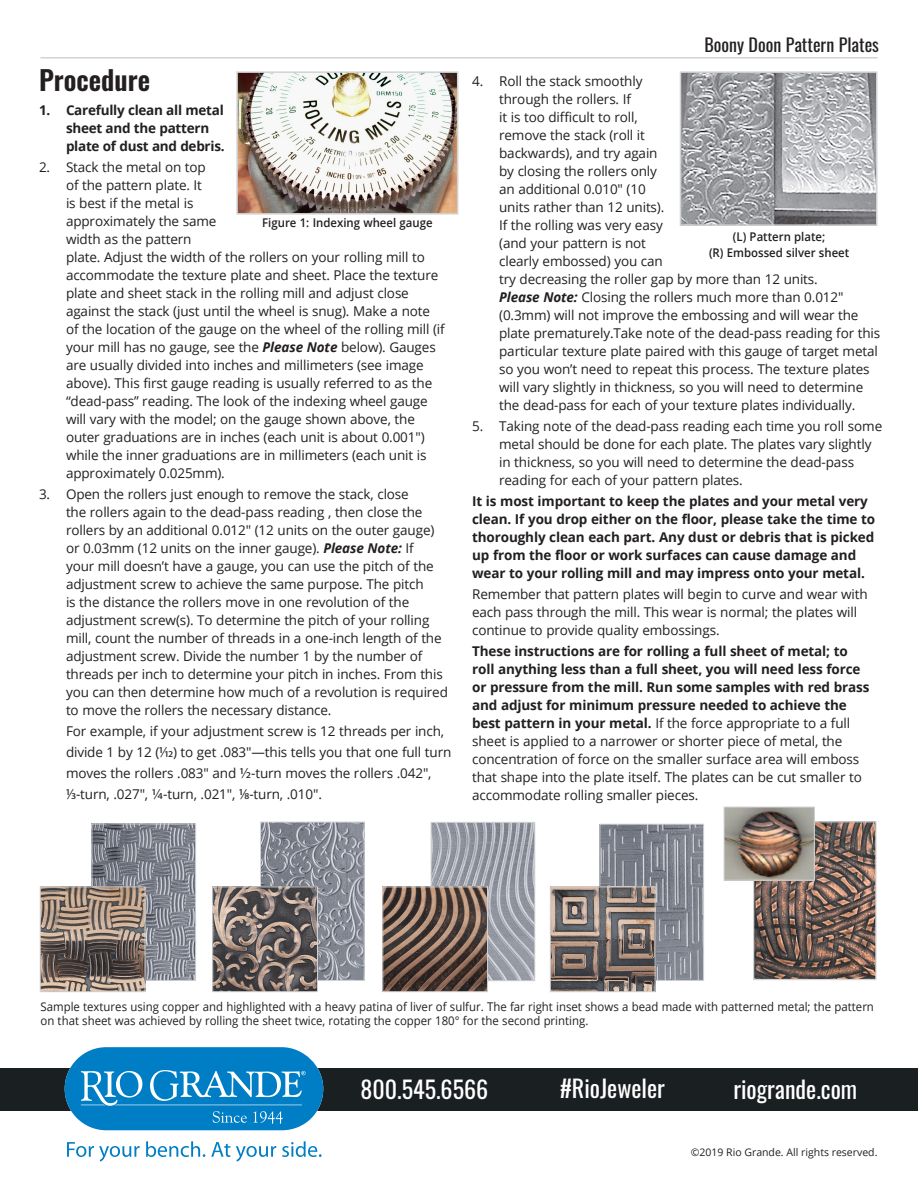
<style>
.page{position:relative;width:918px;height:1188px;background:#fff}
.page>*{position:absolute;margin:0;border:0;box-sizing:border-box;transform-origin:0 0}
.IS_Head_1A{font:600 27px "Oswald";color:#231f20}
.t1{font:24px "Oswald";color:#fff}
.Item_Head__Large{font:18px "Oswald";color:#231f20}
.IS_tabbed_body_copy{font:13.5px/18px "Open Sans";letter-spacing:-.01em;color:#231f20}
.IS_body_copy{font:700 13.5px/18px "Open Sans";letter-spacing:-.01em;color:#231f20}
.IS_body_copy-2{font:13.5px/18px "Open Sans";letter-spacing:-.01em;color:#231f20}
.IS_Caption{font:12px/14.4px "Open Sans";color:#231f20;scale:.95 1}
.IS_Caption-2{font:600 12px/16.5px "Open Sans";color:#231f20;text-align:center;scale:.95 1}
.IS_copyright_path{font:10.5px "Open Sans";color:#231f20}
.s1{font-weight:700;font-style:italic}
.s2{font-family:"Myriad Pro";font-size:15px}
.s3{font-weight:400}
</style>
<div class="page">
<hr style="left:40px;top:57px;width:838px;height:1px;background:#d1d2d4">
<img style="left:239px;top:74px;width:216px;height:138px">
<div style="left:236px;top:71px;width:222px;height:144px;border:2px solid #d1d2d4"></div>
<img style="left:683px;top:74px;width:192px;height:149px">
<div style="left:680px;top:71px;width:198px;height:155px;border:2px solid #d1d2d4"></div>
<img style="left:601px;top:826px;width:101px;height:153px">
<div style="left:599px;top:824px;width:105px;height:157px;border:1px solid #d1d2d4"></div>
<img style="left:552px;top:888px;width:102px;height:102px">
<div style="left:550px;top:886px;width:106px;height:106px;border:1px solid #d1d2d4"></div>
<img style="left:93px;top:825px;width:101px;height:154px">
<div style="left:91px;top:823px;width:105px;height:158px;border:1px solid #d1d2d4"></div>
<img style="left:42px;top:888px;width:102px;height:102px">
<div style="left:40px;top:886px;width:106px;height:106px;border:1px solid #d1d2d4"></div>
<img style="left:262px;top:824px;width:101px;height:155px">
<div style="left:260px;top:822px;width:105px;height:159px;border:1px solid #d1d2d4"></div>
<img style="left:214px;top:888px;width:102px;height:102px">
<div style="left:212px;top:886px;width:106px;height:106px;border:1px solid #d1d2d4"></div>
<img style="left:433px;top:824px;width:100px;height:155px">
<div style="left:431px;top:822px;width:104px;height:159px;border:1px solid #d1d2d4"></div>
<img style="left:384px;top:888px;width:102px;height:102px">
<div style="left:382px;top:886px;width:106px;height:106px;border:1px solid #d1d2d4"></div>
<img style="left:755px;top:823px;width:120px;height:155px">
<div style="left:753px;top:821px;width:124px;height:159px;border:1px solid #d1d2d4"></div>
<img style="left:726px;top:809px;width:87px;height:70px">
<div style="left:724px;top:807px;width:91px;height:74px;border:1px solid #d1d2d4"></div>
<div style="left:0;top:1068px;width:918px;height:43px;background:#1a1f21"></div>
<div style="left:65px;top:1047px;width:258px;height:83px;background:#007ec5;border-radius:42px"></div>
<svg style="left:79px;top:1070px;width:226px;height:54px"></svg>
<svg style="left:67px;top:1142px;width:73px;height:20px"></svg>
<svg style="left:146px;top:1141px;width:59px;height:16px"></svg>
<svg style="left:211px;top:1142px;width:19px;height:15px"></svg>
<svg style="left:236px;top:1146px;width:40px;height:16px"></svg>
<svg style="left:282px;top:1141px;width:40px;height:16px"></svg>
<p class="IS_Head_1A" style="left:39px;top:66px;width:113px">Procedure</p>
<p class="IS_body_copy" style="left:66px;top:101px;width:160px;text-indent:-27px">1. Carefully clean all metal sheet and the pattern plate of dust and debris.</p>
<p class="IS_tabbed_body_copy" style="left:66px;top:158px;width:380px;text-indent:-27px">2. Stack the metal on top<br>of the pattern plate. It<br>is best if the metal is<br>approximately the same<br>width as the pattern<br>plate. Adjust the width of the rollers on your rolling mill to accommodate the texture plate and sheet. Place the texture plate and sheet stack in the rolling mill and adjust close against the stack (just until the wheel is snug). Make a note of the location of the gauge on the wheel of the rolling mill (if your mill has no gauge, see the <span class="s1">Please Note</span> below). Gauges are usually divided into inches and millimeters (see image above). This first gauge reading is usually referred to as the “dead-pass” reading. The look of the indexing wheel gauge will vary with the model; on the gauge shown above, the outer graduations are in inches (each unit is about 0.001") while the inner graduations are in millimeters (each unit is approximately 0.025mm).</p>
<p class="IS_tabbed_body_copy" style="left:66px;top:485px;width:384px;text-indent:-27px">3. Open the rollers just enough to remove the stack, close<br>the rollers again to the dead-pass reading , then close the rollers by an additional 0.012" (12 units on the outer gauge) or 0.03mm (12 units on the inner gauge). <span class="s1">Please Note:</span> If<br>your mill doesn’t have a gauge, you can use the pitch of the adjustment screw to achieve the same purpose. The pitch<br>is the distance the rollers move in one revolution of the adjustment screw(s). To determine the pitch of your rolling mill, count the number of threads in a one-inch length of the adjustment screw. Divide the number 1 by the number of threads per inch to determine your pitch in inches. From this you can then determine how much of a revolution is required to move the rollers the necessary distance.</p>
<p class="IS_tabbed_body_copy" style="left:66px;top:721px;width:387px;line-height:21px">For example, if your adjustment screw is 12 threads per inch, divide 1 by 12 (<span class="s2">1/12</span>) to get .083"—this tells you that one full turn moves the rollers .083" and <span class="s2">1/2</span>-turn moves the rollers .042", <span class="s2">1/3</span>-turn, .027", <span class="s2">1/4</span>-turn, .021", <span class="s2">1/8</span>-turn, .010".</p>
<p class="IS_Caption-2" style="left:262px;top:215px;width:181px">Figure 1: Indexing wheel gauge</p>
<p class="Item_Head__Large" style="left:704px;top:28px;width:176px">Boony Doon Pattern Plates</p>
<p class="IS_tabbed_body_copy" style="left:499px;top:72px;width:383px;text-indent:-27px">4. Roll the stack smoothly<br>through the rollers. If<br>it is too difficult to roll,<br>remove the stack (roll it<br>backwards), and try again<br>by closing the rollers only<br>an additional 0.010" (10<br>units rather than 12 units).<br>If the rolling was very easy<br>(and your pattern is not<br>clearly embossed) you can<br>try decreasing the roller gap by more than 12 units.<br><span class="s1">Please Note:</span> Closing the rollers much more than 0.012" (0.3mm) will not improve the embossing and will wear the plate prematurely.Take note of the dead-pass reading for this particular texture plate paired with this gauge of target metal so you won’t need to repeat this process. The texture plates will vary slightly in thickness, so you will need to determine the dead-pass for each of your texture plates individually.</p>
<p class="IS_tabbed_body_copy" style="left:499px;top:417px;width:385px;text-indent:-27px">5. Taking note of the dead-pass reading each time you roll some metal should be done for each plate. The plates vary slightly in thickness, so you will need to determine the dead-pass reading for each of your pattern plates.</p>
<p class="IS_body_copy" style="left:472px;top:492px;width:404px">It is most important to keep the plates and your metal very clean. If you drop either on the floor, please take the time to thoroughly clean each part. Any dust or debris that is picked up from the floor or work surfaces can cause damage and wear to your rolling mill and may impress onto your metal.</p>
<p class="IS_body_copy-2" style="left:472px;top:585px;width:397px">Remember that pattern plates will begin to curve and wear with each pass through the mill. This wear is normal; the plates will continue to provide quality embossings.</p>
<p class="IS_body_copy" style="left:472px;top:642px;width:399px">These instructions are for rolling a full sheet of metal; to roll anything less than a full sheet, you will need less force or pressure from the mill. Run some samples with red brass and adjust for minimum pressure needed to achieve the best pattern in your metal. <span class="s3">If the force appropriate to a full sheet is applied to a narrower or shorter piece of metal, the concentration of force on the smaller surface area will emboss that shape into the plate itself. The plates can be cut smaller to accommodate rolling smaller pieces.</span></p>
<p class="IS_Caption-2" style="left:709px;top:228px;width:149px">(L) Pattern plate;<br>(R) Embossed silver sheet</p>
<p class="IS_Caption" style="left:40px;top:999px;width:879px">Sample textures using copper and highlighted with a heavy patina of liver of sulfur. The far right inset shows a bead made with patterned metal; the pattern on that sheet was achieved by rolling the sheet twice, rotating the copper 180° for the second printing.</p>
<p class="t1" style="left:360px;top:1068px;width:129px">800.545.6566</p>
<p class="t1" style="left:560px;top:1066px;width:106px">#RioJeweler</p>
<p class="t1" style="left:733px;top:1068px;width:125px">riogrande.com</p>
<p class="IS_copyright_path" style="left:691px;top:1145px;width:188px">©2019 Rio Grande. All rights reserved.</p>
</div>
